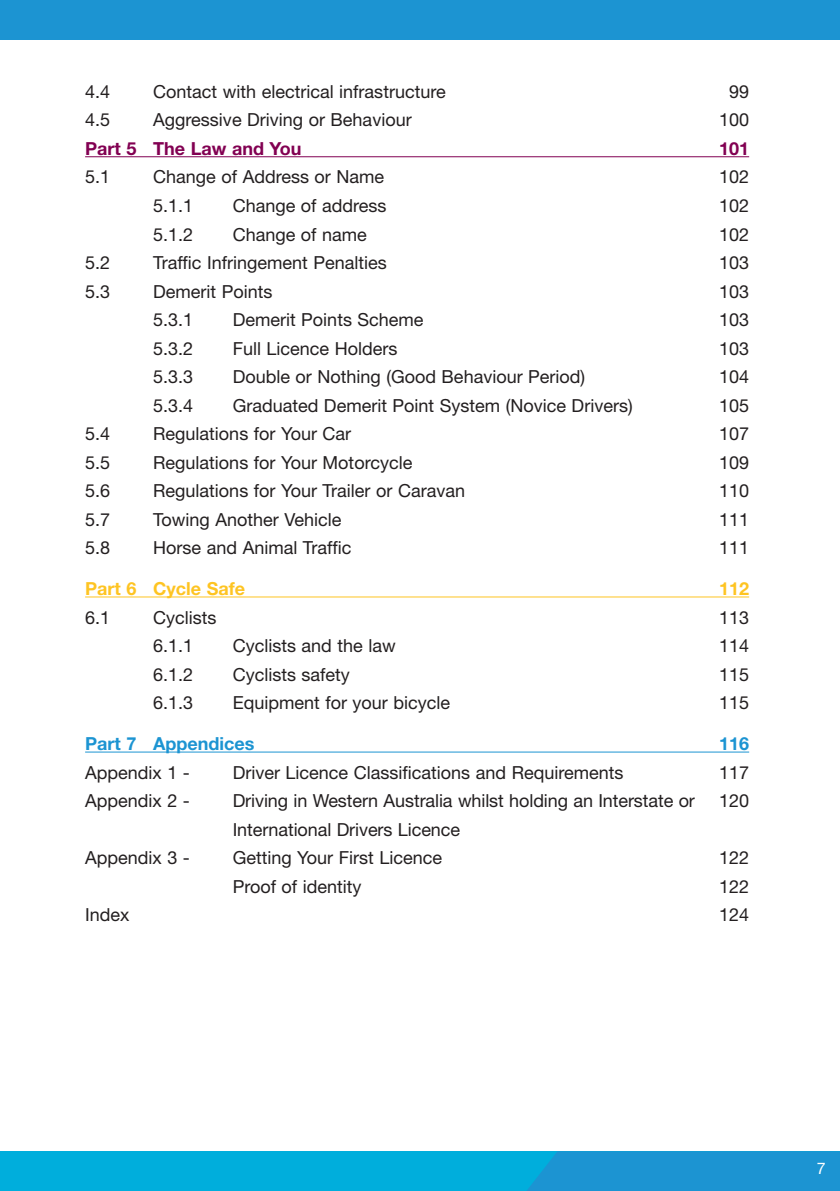
<style>
.page{position:relative;width:840px;height:1191px;background:#fff}
.page>*{position:absolute;margin:0;border:0;box-sizing:border-box;transform-origin:0 0}
.BODY_TEXT{font:18px "Helvetica Neue LT Std";color:#231f20}
.BODY_TEXT-2{font:700 18px "Helvetica Neue LT Std";color:#820052}
.BODY_TEXT-3{font:700 18px "Helvetica Neue LT Std";color:#1c94d2}
.BODY_TEXT-4{font:700 18px "Helvetica Neue LT Std";color:#fec422}
.t1{font:16px "Helvetica Neue LT Std";color:#fff}
</style>
<div class="page">
<div style="left:0;top:0;width:839px;height:40px;background:#1c94d2"></div>
<div style="left:0;top:1151px;width:839px;height:40px;background:#00aedc"></div>
<svg style="left:527px;top:1151px;width:312px;height:40px;background:#1a95d2"></svg>
<hr style="left:85px;top:156px;width:663px;height:1px;background:#820052">
<hr style="left:85px;top:596px;width:663px;height:1px;background:#fec422">
<hr style="left:85px;top:751px;width:663px;height:1px;background:#1c94d2">
<p class="BODY_TEXT" style="left:85px;top:81px;width:27px">4.4</p>
<p class="BODY_TEXT" style="left:153px;top:81px;width:294px">Contact with electrical infrastructure</p>
<p class="BODY_TEXT" style="left:728px;top:81px;width:22px">99</p>
<p class="BODY_TEXT" style="left:85px;top:109px;width:27px">4.5</p>
<p class="BODY_TEXT" style="left:153px;top:109px;width:260px">Aggressive Driving or Behaviour</p>
<p class="BODY_TEXT" style="left:718px;top:109px;width:32px">100</p>
<p class="BODY_TEXT-2" style="left:85px;top:137px;width:218px">Part 5 The Law and You</p>
<p class="BODY_TEXT-2" style="left:718px;top:137px;width:32px">101</p>
<p class="BODY_TEXT" style="left:85px;top:166px;width:27px">5.1</p>
<p class="BODY_TEXT" style="left:153px;top:166px;width:232px">Change of Address or Name</p>
<p class="BODY_TEXT" style="left:718px;top:166px;width:32px">102</p>
<p class="BODY_TEXT" style="left:153px;top:195px;width:42px">5.1.1</p>
<p class="BODY_TEXT" style="left:232px;top:195px;width:155px">Change of address</p>
<p class="BODY_TEXT" style="left:718px;top:195px;width:32px">102</p>
<p class="BODY_TEXT" style="left:153px;top:223px;width:42px">5.1.2</p>
<p class="BODY_TEXT" style="left:232px;top:223px;width:136px">Change of name</p>
<p class="BODY_TEXT" style="left:718px;top:223px;width:32px">102</p>
<p class="BODY_TEXT" style="left:85px;top:252px;width:27px">5.2</p>
<p class="BODY_TEXT" style="left:153px;top:252px;width:235px">Traffic Infringement Penalties</p>
<p class="BODY_TEXT" style="left:718px;top:252px;width:32px">103</p>
<p class="BODY_TEXT" style="left:85px;top:280px;width:27px">5.3</p>
<p class="BODY_TEXT" style="left:153px;top:280px;width:121px">Demerit Points</p>
<p class="BODY_TEXT" style="left:718px;top:280px;width:32px">103</p>
<p class="BODY_TEXT" style="left:153px;top:309px;width:42px">5.3.1</p>
<p class="BODY_TEXT" style="left:232px;top:309px;width:192px">Demerit Points Scheme</p>
<p class="BODY_TEXT" style="left:718px;top:309px;width:32px">103</p>
<p class="BODY_TEXT" style="left:153px;top:337px;width:42px">5.3.2</p>
<p class="BODY_TEXT" style="left:232px;top:337px;width:166px">Full Licence Holders</p>
<p class="BODY_TEXT" style="left:718px;top:337px;width:32px">103</p>
<p class="BODY_TEXT" style="left:153px;top:366px;width:42px">5.3.3</p>
<p class="BODY_TEXT" style="left:232px;top:366px;width:354px">Double or Nothing (Good Behaviour Period)</p>
<p class="BODY_TEXT" style="left:718px;top:366px;width:32px">104</p>
<p class="BODY_TEXT" style="left:153px;top:394px;width:42px">5.3.4</p>
<p class="BODY_TEXT" style="left:232px;top:394px;width:401px">Graduated Demerit Point System (Novice Drivers)</p>
<p class="BODY_TEXT" style="left:718px;top:394px;width:32px">105</p>
<p class="BODY_TEXT" style="left:85px;top:423px;width:27px">5.4</p>
<p class="BODY_TEXT" style="left:153px;top:423px;width:199px">Regulations for Your Car</p>
<p class="BODY_TEXT" style="left:718px;top:423px;width:32px">107</p>
<p class="BODY_TEXT" style="left:85px;top:451px;width:27px">5.5</p>
<p class="BODY_TEXT" style="left:153px;top:451px;width:260px">Regulations for Your Motorcycle</p>
<p class="BODY_TEXT" style="left:718px;top:451px;width:32px">109</p>
<p class="BODY_TEXT" style="left:85px;top:480px;width:27px">5.6</p>
<p class="BODY_TEXT" style="left:153px;top:480px;width:313px">Regulations for Your Trailer or Caravan</p>
<p class="BODY_TEXT" style="left:718px;top:480px;width:32px">110</p>
<p class="BODY_TEXT" style="left:85px;top:508px;width:27px">5.7</p>
<p class="BODY_TEXT" style="left:153px;top:508px;width:190px">Towing Another Vehicle</p>
<p class="BODY_TEXT" style="left:718px;top:508px;width:32px">111</p>
<p class="BODY_TEXT" style="left:85px;top:537px;width:27px">5.8</p>
<p class="BODY_TEXT" style="left:153px;top:537px;width:199px">Horse and Animal Traffic</p>
<p class="BODY_TEXT" style="left:718px;top:537px;width:32px">111</p>
<p class="BODY_TEXT-4" style="left:85px;top:577px;width:161px">Part 6 Cycle Safe</p>
<p class="BODY_TEXT-4" style="left:718px;top:577px;width:32px">112</p>
<p class="BODY_TEXT" style="left:85px;top:606px;width:27px">6.1</p>
<p class="BODY_TEXT" style="left:153px;top:606px;width:65px">Cyclists</p>
<p class="BODY_TEXT" style="left:718px;top:606px;width:32px">113</p>
<p class="BODY_TEXT" style="left:153px;top:635px;width:42px">6.1.1</p>
<p class="BODY_TEXT" style="left:232px;top:635px;width:164px">Cyclists and the law</p>
<p class="BODY_TEXT" style="left:718px;top:635px;width:32px">114</p>
<p class="BODY_TEXT" style="left:153px;top:663px;width:42px">6.1.2</p>
<p class="BODY_TEXT" style="left:232px;top:663px;width:119px">Cyclists safety</p>
<p class="BODY_TEXT" style="left:718px;top:663px;width:32px">115</p>
<p class="BODY_TEXT" style="left:153px;top:692px;width:42px">6.1.3</p>
<p class="BODY_TEXT" style="left:232px;top:692px;width:219px">Equipment for your bicycle</p>
<p class="BODY_TEXT" style="left:718px;top:692px;width:32px">115</p>
<p class="BODY_TEXT-3" style="left:85px;top:732px;width:171px">Part 7 Appendices</p>
<p class="BODY_TEXT-3" style="left:718px;top:732px;width:32px">116</p>
<p class="BODY_TEXT" style="left:85px;top:761px;width:106px">Appendix 1 -</p>
<p class="BODY_TEXT" style="left:232px;top:761px;width:392px">Driver Licence Classifications and Requirements</p>
<p class="BODY_TEXT" style="left:718px;top:761px;width:32px">117</p>
<p class="BODY_TEXT" style="left:85px;top:790px;width:106px">Appendix 2 -</p>
<p class="BODY_TEXT" style="left:232px;top:790px;width:463px">Driving in Western Australia whilst holding an Interstate or</p>
<p class="BODY_TEXT" style="left:718px;top:790px;width:31px">120</p>
<p class="BODY_TEXT" style="left:232px;top:818px;width:229px">International Drivers Licence</p>
<p class="BODY_TEXT" style="left:85px;top:847px;width:106px">Appendix 3 -</p>
<p class="BODY_TEXT" style="left:232px;top:847px;width:211px">Getting Your First Licence</p>
<p class="BODY_TEXT" style="left:718px;top:847px;width:32px">122</p>
<p class="BODY_TEXT" style="left:232px;top:875px;width:130px">Proof of identity</p>
<p class="BODY_TEXT" style="left:718px;top:875px;width:32px">122</p>
<p class="BODY_TEXT" style="left:85px;top:904px;width:46px">Index</p>
<p class="BODY_TEXT" style="left:718px;top:904px;width:32px">124</p>
<p class="t1" style="left:816px;top:1158px;width:10px">7</p>
</div>
